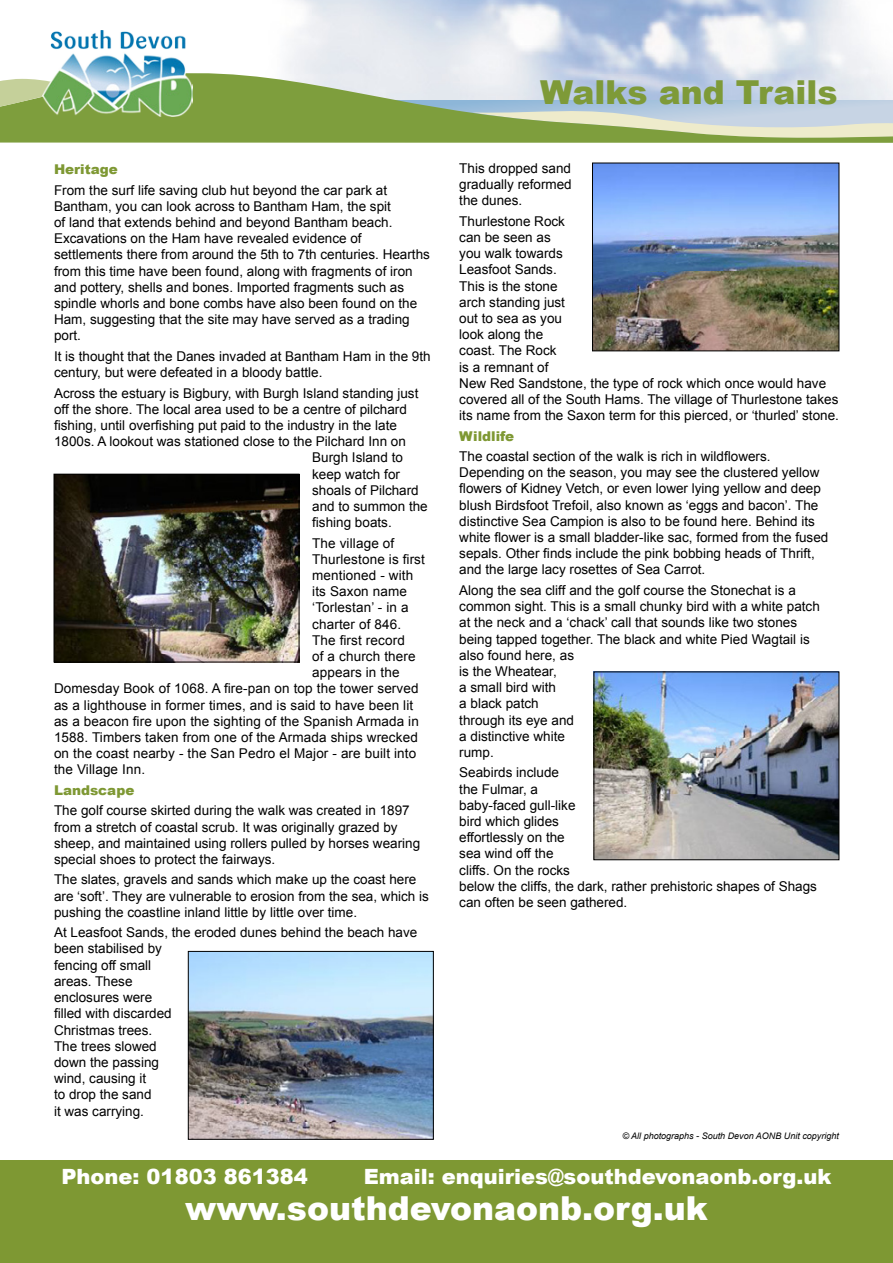
<style>
.page{position:relative;width:893px;height:1263px;background:#fff}
.page>*{position:absolute;margin:0;border:0;box-sizing:border-box;transform-origin:0 0}
.t1{font:900 33px "Arial";color:#fff}
.t2{font:900 33px "Arial";color:#7e9a38}
.t3{font:900 21px "Arial";color:#fff}
.bodytext{font:13.5px/16.2px "Arial";color:#000}
.subhead{font:900 13.5px "Arial";color:#7e9833}
.directions{font:italic 9px "Arial";color:#000}
</style>
<div class="page">
<div style="left:0;top:1161px;width:893px;height:102px;background:#7e9833"></div>
<img style="left:100px;top:0;width:773px;height:62px">
<svg style="left:0;top:62px;width:893px;height:81px;background:#b0c3a1"></svg>
<svg style="left:0;top:79px;width:43px;height:33px"></svg>
<img style="left:56px;top:476px;width:241px;height:184px">
<div style="left:54px;top:474px;width:245px;height:188px;border:1px solid #000"></div>
<img style="left:595px;top:673px;width:242px;height:185px">
<div style="left:593px;top:671px;width:246px;height:189px;border:1px solid #000"></div>
<img style="left:190px;top:953px;width:242px;height:185px">
<div style="left:188px;top:951px;width:246px;height:189px;border:1px solid #000"></div>
<img style="left:594px;top:165px;width:243px;height:184px">
<div style="left:592px;top:163px;width:247px;height:188px;border:1px solid #000"></div>
<img style="left:43px;top:31px;width:149px;height:85px">
<p class="subhead" style="left:54px;top:160px;width:65px">Heritage</p>
<p class="bodytext" style="left:54px;top:182px;width:377px">From the surf life saving club hut beyond the car park at Bantham, you can look across to Bantham Ham, the spit<br>of land that extends behind and beyond Bantham beach.<br>Excavations on the Ham have revealed evidence of settlements there from around the 5th to 7th centuries. Hearths from this time have been found, along with fragments of iron and pottery, shells and bones. Imported fragments such as spindle whorls and bone combs have also been found on the Ham, suggesting that the site may have served as a trading port.</p>
<p class="bodytext" style="left:54px;top:348px;width:378px">It is thought that the Danes invaded at Bantham Ham in the 9th century, but were defeated in a bloody battle.</p>
<p class="bodytext" style="left:54px;top:385px;width:366px">Across the estuary is Bigbury, with Burgh Island standing just</p>
<p class="bodytext" style="left:54px;top:401px;width:354px">off the shore. The local area used to be a centre of pilchard</p>
<p class="bodytext" style="left:54px;top:417px;width:344px">fishing, until overfishing put paid to the industry in the late</p>
<p class="bodytext" style="left:54px;top:433px;width:353px">1800s. A lookout was stationed close to the Pilchard Inn on</p>
<p class="bodytext" style="left:312px;top:450px;width:92px">Burgh Island to</p>
<p class="bodytext" style="left:312px;top:466px;width:89px">keep watch for</p>
<p class="bodytext" style="left:312px;top:482px;width:108px">shoals of Pilchard</p>
<p class="bodytext" style="left:312px;top:498px;width:117px">and to summon the</p>
<p class="bodytext" style="left:312px;top:514px;width:81px">fishing boats.</p>
<p class="bodytext" style="left:312px;top:535px;width:84px">The village of</p>
<p class="bodytext" style="left:312px;top:551px;width:114px">Thurlestone is first</p>
<p class="bodytext" style="left:312px;top:567px;width:103px">mentioned - with</p>
<p class="bodytext" style="left:312px;top:583px;width:96px">its Saxon name</p>
<p class="bodytext" style="left:312px;top:600px;width:98px">‘Torlestan’ - in a</p>
<p class="bodytext" style="left:312px;top:616px;width:90px">charter of 846.</p>
<p class="bodytext" style="left:312px;top:632px;width:94px">The first record</p>
<p class="bodytext" style="left:312px;top:648px;width:105px">of a church there</p>
<p class="bodytext" style="left:312px;top:664px;width:89px">appears in the</p>
<p class="bodytext" style="left:54px;top:681px;width:366px">Domesday Book of 1068. A fire-pan on top the tower served</p>
<p class="bodytext" style="left:54px;top:697px;width:361px">as a lighthouse in former times, and is said to have been lit</p>
<p class="bodytext" style="left:54px;top:713px;width:366px">as a beacon fire upon the sighting of the Spanish Armada in</p>
<p class="bodytext" style="left:54px;top:729px;width:365px">1588. Timbers taken from one of the Armada ships wrecked</p>
<p class="bodytext" style="left:54px;top:745px;width:364px">on the coast nearby - the San Pedro el Major - are built into</p>
<p class="bodytext" style="left:54px;top:762px;width:93px">the Village Inn.</p>
<p class="subhead" style="left:54px;top:780px;width:82px">Landscape</p>
<p class="bodytext" style="left:54px;top:803px;width:368px">The golf course skirted during the walk was created in 1897 from a stretch of coastal scrub. It was originally grazed by sheep, and maintained using rollers pulled by horses wearing special shoes to protect the fairways.</p>
<p class="bodytext" style="left:54px;top:872px;width:376px">The slates, gravels and sands which make up the coast here are ‘soft’. They are vulnerable to erosion from the sea, which is pushing the coastline inland little by little over time.</p>
<p class="bodytext" style="left:54px;top:924px;width:365px">At Leasfoot Sands, the eroded dunes behind the beach have been stabilised by<br>fencing off small<br>areas. These<br>enclosures were<br>filled with discarded<br>Christmas trees.<br>The trees slowed<br>down the passing<br>wind, causing it<br>to drop the sand<br>it was carrying.</p>
<p class="t2" style="left:540px;top:68px;width:299px">Walks and Trails</p>
<p class="bodytext" style="left:459px;top:160px;width:114px;text-align:justify">This dropped sand gradually reformed the dunes.</p>
<p class="bodytext" style="left:459px;top:213px;width:381px">Thurlestone Rock<br>can be seen as<br>you walk towards<br>Leasfoot Sands.<br>This is the stone<br>arch standing just<br>out to sea as you<br>look along the<br>coast. The Rock<br>is a remnant of<br>New Red Sandstone, the type of rock which once would have covered all of the South Hams. The village of Thurlestone takes its name from the Saxon term for this pierced, or ‘thurled’ stone.</p>
<p class="subhead" style="left:459px;top:426px;width:56px">Wildlife</p>
<p class="bodytext" style="left:459px;top:448px;width:371px">The coastal section of the walk is rich in wildflowers.<br>Depending on the season, you may see the clustered yellow flowers of Kidney Vetch, or even lower lying yellow and deep blush Birdsfoot Trefoil, also known as ‘eggs and bacon’. The distinctive Sea Campion is also to be found here. Behind its white flower is a small bladder-like sac, formed from the fused sepals. Other finds include the pink bobbing heads of Thrift, and the large lacy rosettes of Sea Carrot.</p>
<p class="bodytext" style="left:459px;top:582px;width:362px">Along the sea cliff and the golf course the Stonechat is a common sight. This is a small chunky bird with a white patch at the neck and a ‘chack’ call that sounds like two stones being tapped together. The black and white Pied Wagtail is also found here, as<br>is the Wheatear,<br>a small bird with<br>a black patch<br>through its eye and<br>a distinctive white<br>rump.</p>
<p class="bodytext" style="left:459px;top:765px;width:359px">Seabirds include<br>the Fulmar, a<br>baby-faced gull-like<br>bird which glides<br>effortlessly on the<br>sea wind off the<br>cliffs. On the rocks<br>below the cliffs, the dark, rather prehistoric shapes of Shags can often be seen gathered.</p>
<p class="directions" style="left:622px;top:1130px;width:218px">© All photographs - South Devon AONB Unit copyright</p>
<p class="t3" style="left:61px;top:1161px;width:248px">Phone: 01803 861384</p>
<p class="t3" style="left:364px;top:1161px;width:469px">Email: enquiries@southdevonaonb.org.uk</p>
<p class="t1" style="left:185px;top:1184px;width:524px">www.southdevonaonb.org.uk</p>
</div>
